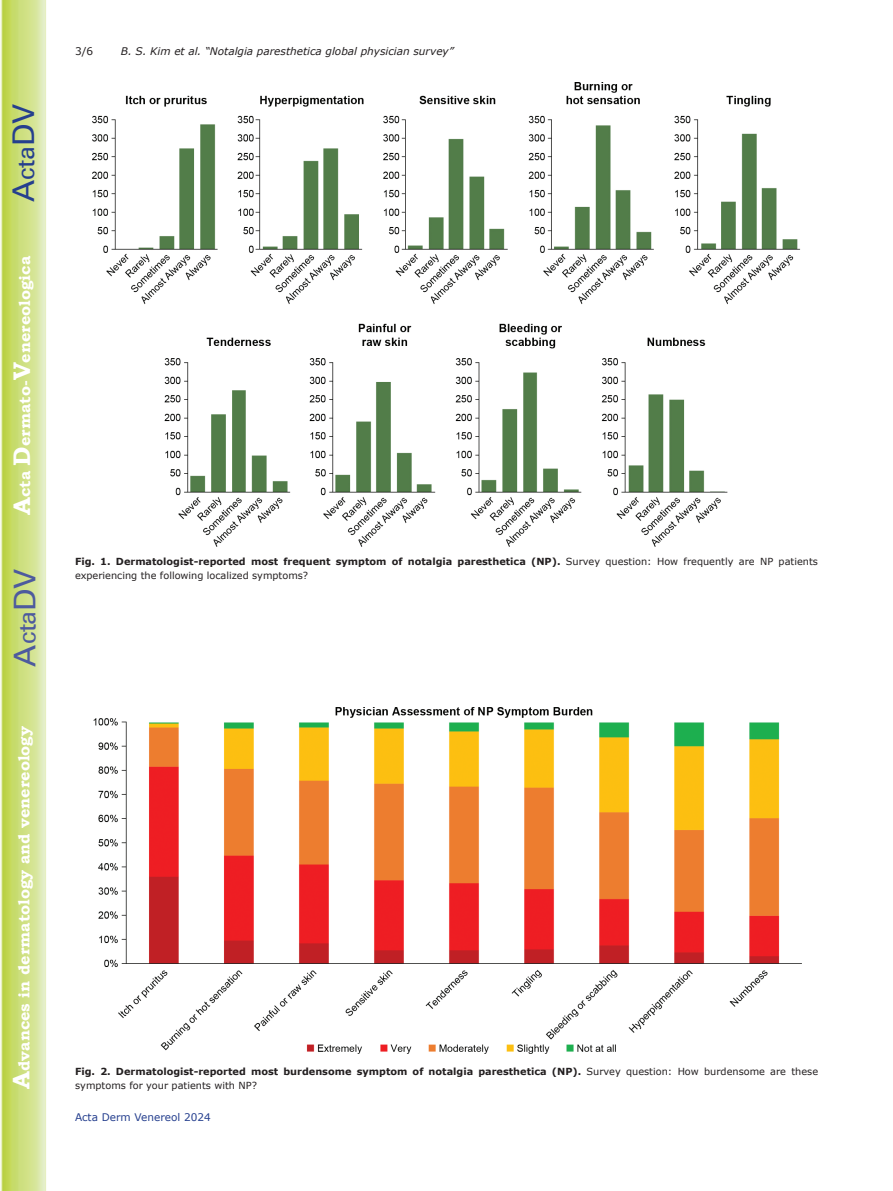
<style>
.page{position:relative;width:893px;height:1191px;background:#fff}
.page>*{position:absolute;margin:0;border:0;box-sizing:border-box;transform-origin:0 0}
.t1{font:30px "Univers";color:#4d5a9e}
.t2{font:30px "Univers";color:#253f8e}
.t3{font:700 15.75px "Bookman Old Style";color:#fff}
.t4{font:italic 10.5px "Verdana";color:#231f20}
.t5{font:10.5px "Verdana";color:#253f8e}
.t6{font:10.5px "Verdana";color:#231f20}
.t7{font:9.75px/13.5px "Verdana";color:#231f20}
.t8{font:700 9.75px/13.5px "Verdana";color:#231f20}
.s1{font-size:24px}
.s2{font-weight:700}
.s3{font-weight:400}
</style>
<div class="page">
<svg style="left:1px;top:0;width:45px;height:1191px;background:#cfe084"></svg>
<img style="left:92px;top:83px;width:709px;height:464px">
<img style="left:93px;top:707px;width:709px;height:347px">
<h1 class="t2" style="left:6px;top:202px;width:100px;rotate:-90deg">A<span class="s1">cta</span>DV</h1>
<h2 class="t3" style="left:15px;top:515px;width:260px;rotate:-90deg"><span class="s1">A</span>cta <span class="s1">D</span>ermato-<span class="s1">V</span>enereologica</h2>
<h1 class="t1" style="left:7px;top:666px;width:100px;rotate:-90deg">A<span class="s1">cta</span>DV</h1>
<h2 class="t3" style="left:15px;top:1088px;width:364px;rotate:-90deg"><span class="s1">A</span>dvances in dermatology and venereology</h2>
<p class="t6" style="left:75px;top:44px;width:20px">3/6</p>
<p class="t4" style="left:121px;top:44px;width:334px">B. S. Kim et al. “Notalgia paresthetica global physician survey”</p>
<p class="t7" style="left:75px;top:555px;width:744px"><span class="s2">Fig. 1. Dermatologist-reported most frequent symptom of notalgia paresthetica (NP).</span> Survey question: How frequently are NP patients experiencing the following localized symptoms?</p>
<p class="t8" style="left:75px;top:1065px;width:744px">Fig. 2. Dermatologist-reported most burdensome symptom of notalgia paresthetica (NP). <span class="s3">Survey question: How burdensome are these symptoms for your patients with NP?</span></p>
<p class="t5" style="left:75px;top:1110px;width:137px">Acta Derm Venereol 2024</p>
</div>
